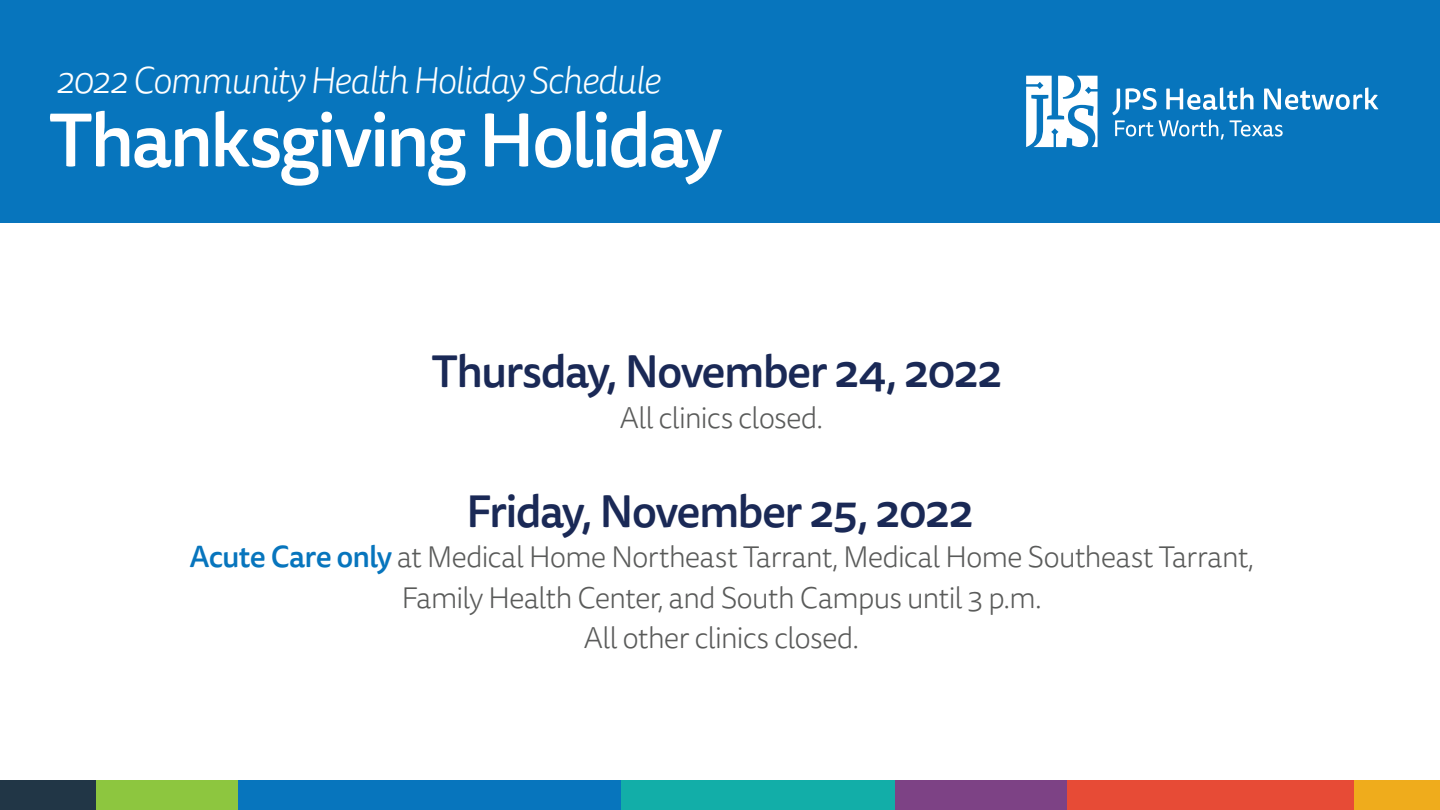
<style>
.page{position:relative;width:1440px;height:810px;background:#fff}
.page>*{position:absolute;margin:0;border:0;box-sizing:border-box;transform-origin:0 0}
.t1{font:500 75px "Tisa Sans OT";letter-spacing:-.045em;color:#fff}
.t2{font:500 45px "Tisa Sans OT";letter-spacing:-.04em;color:#1a2956}
.t3{font:italic 300 37.5px "Tisa Sans OT";letter-spacing:-.035em;color:#fff}
.t4{font:300 30px/40.5px "Tisa Sans OT";letter-spacing:-.04em;color:#5a5b5a;text-align:center}
.s1{font-weight:500;color:#0775bd}
</style>
<div class="page">
<div style="left:0;top:0;width:1440px;height:223px;background:#0775bd"></div>
<svg style="left:1026px;top:76px;width:72px;height:71px"></svg>
<svg style="left:1112px;top:88px;width:266px;height:52px"></svg>
<div style="left:0;top:780px;width:96px;height:30px;background:#213646"></div>
<div style="left:237px;top:780px;width:384px;height:30px;background:#0775bd"></div>
<div style="left:621px;top:780px;width:275px;height:30px;background:#12aea8"></div>
<div style="left:896px;top:780px;width:171px;height:30px;background:#7d4285"></div>
<div style="left:1067px;top:780px;width:288px;height:30px;background:#e74b36"></div>
<div style="left:1355px;top:780px;width:85px;height:30px;background:#efac1c"></div>
<div style="left:96px;top:780px;width:141px;height:30px;background:#8dc63f"></div>
<p class="t3" style="left:56px;top:58px;width:606px">2022 Community Health Holiday Schedule</p>
<h1 class="t1" style="left:49px;top:94px;width:676px">Thanksgiving Holiday</h1>
<h2 class="t2" style="left:431px;top:344px;width:573px">Thursday, November 24, 2022</h2>
<p class="t4" style="left:620px;top:399px;width:205px">All clinics closed.</p>
<h2 class="t2" style="left:466px;top:483px;width:509px">Friday, November 25, 2022</h2>
<p class="t4" style="left:190px;top:539px;width:1066px"><span class="s1">Acute Care only</span> at Medical Home Northeast Tarrant, Medical Home Southeast Tarrant,<br>Family Health Center, and South Campus until 3 p.m.<br>All other clinics closed.</p>
</div>
